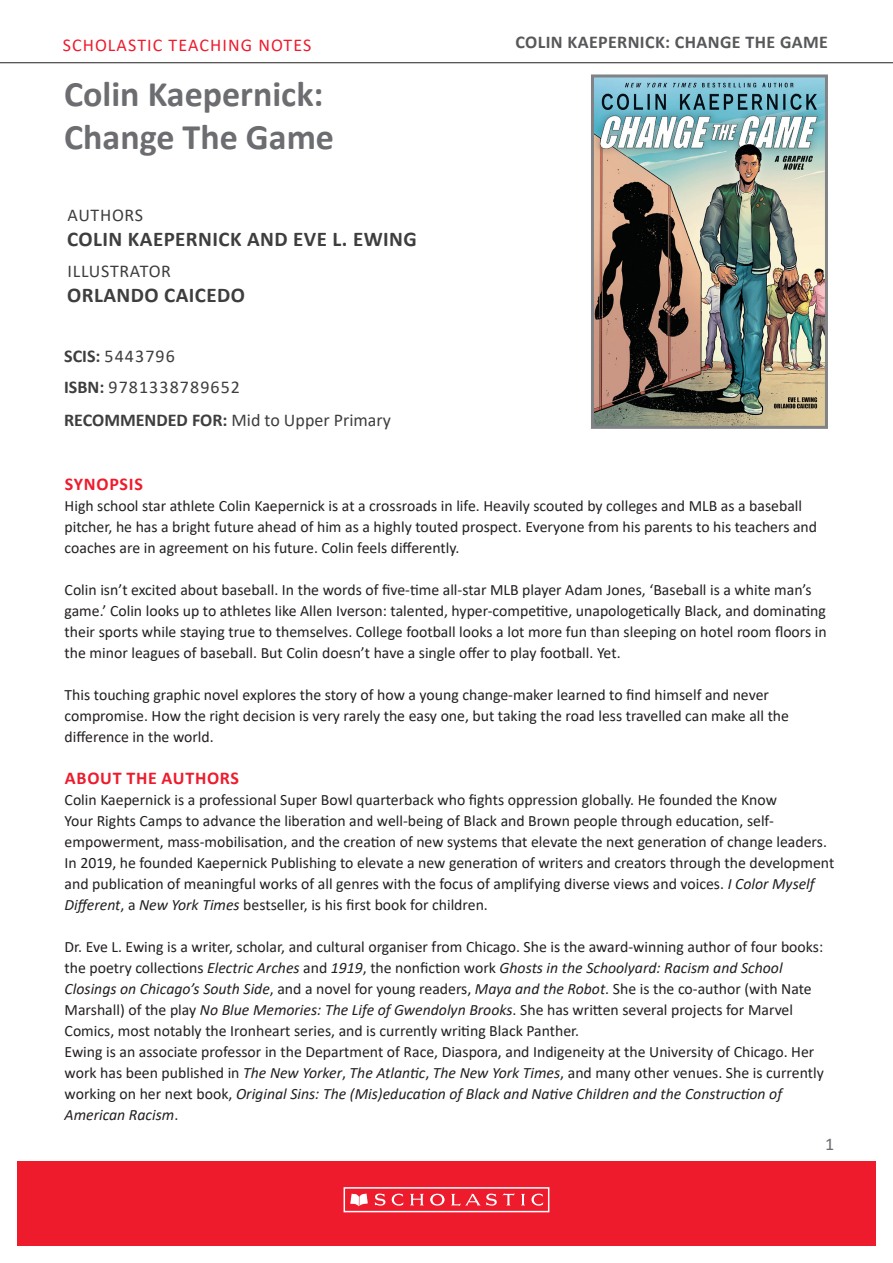
<style>
.page{position:relative;width:893px;height:1263px;background:#fff}
.page>*{position:absolute;margin:0;border:0;box-sizing:border-box;transform-origin:0 0}
.t1{font:700 36px "Calibri";color:#6c6d70}
.t2{font:700 21px "Calibri";letter-spacing:.02em;color:#3e3e3f}
.t3{font:18px "Calibri";color:#3e3e3f}
.t4{font:18px "Calibri";letter-spacing:.06em;color:#3e3e3f}
.t5{font:700 18px "Calibri";letter-spacing:.02em;color:#57585a}
.t6{font:18px "Calibri";letter-spacing:.06em;color:#ee1b2d}
.SUB_HEAD_1{font:700 18px "Calibri";letter-spacing:.04em;color:#ee1b2d}
.t7{font:18px "Calibri";letter-spacing:.04em;color:#3e3e3f}
.t8{font:18px "Calibri";color:#6c6d70}
.Body_Copy__no_space{font:15.75px/21px "Calibri";color:#231f20}
.s1{font-weight:700}
.s2{font-style:italic}
</style>
<div class="page">
<hr style="left:0;top:62px;width:893px;height:1px;background:#231f20">
<div style="left:17px;top:1161px;width:859px;height:85px;background:#ee1b2d"></div>
<div style="left:344px;top:1187px;width:205px;height:25px;border:2px solid #fff"></div>
<svg style="left:350px;top:1193px;width:18px;height:13px"></svg>
<svg style="left:375px;top:1193px;width:28px;height:13px"></svg>
<svg style="left:410px;top:1194px;width:14px;height:11px"></svg>
<svg style="left:521px;top:1194px;width:4px;height:11px"></svg>
<svg style="left:531px;top:1193px;width:12px;height:13px"></svg>
<svg style="left:430px;top:1194px;width:15px;height:11px"></svg>
<svg style="left:451px;top:1193px;width:64px;height:13px"></svg>
<img style="left:595px;top:78px;width:229px;height:347px">
<div style="left:591px;top:74px;width:237px;height:355px;border:3px solid #808285"></div>
<p class="t6" style="left:63px;top:32px;width:250px">SCHOLASTIC TEACHING NOTES</p>
<p class="t5" style="left:515px;top:30px;width:314px">COLIN KAEPERNICK: CHANGE THE GAME</p>
<p class="t1" style="left:64px;top:69px;width:261px">Colin Kaepernick:</p>
<p class="t1" style="left:64px;top:112px;width:271px">Change The Game</p>
<p class="t7" style="left:68px;top:202px;width:77px">AUTHORS</p>
<p class="t2" style="left:67px;top:224px;width:351px">COLIN KAEPERNICK AND EVE L. EWING</p>
<p class="t7" style="left:68px;top:258px;width:105px">ILLUSTRATOR</p>
<p class="t2" style="left:67px;top:280px;width:179px">ORLANDO CAICEDO</p>
<p class="t4" style="left:64px;top:344px;width:112px"><span class="s1">SCIS:</span> 5443796</p>
<p class="t4" style="left:64px;top:374px;width:177px"><span class="s1">ISBN:</span> 9781338789652</p>
<p class="t3" style="left:64px;top:407px;width:328px"><span class="s1">RECOMMENDED FOR:</span> Mid to Upper Primary</p>
<p class="SUB_HEAD_1" style="left:65px;top:471px;width:79px">SYNOPSIS</p>
<p class="Body_Copy__no_space" style="left:65px;top:495px;width:754px">High school star athlete Colin Kaepernick is at a crossroads in life. Heavily scouted by colleges and MLB as a baseball pitcher, he has a bright future ahead of him as a highly touted prospect. Everyone from his parents to his teachers and coaches are in agreement on his future. Colin feels differently.</p>
<p class="Body_Copy__no_space" style="left:65px;top:579px;width:764px">Colin isn’t excited about baseball. In the words of five-time all-star MLB player Adam Jones, ‘Baseball is a white man’s game.’ Colin looks up to athletes like Allen Iverson: talented, hyper-competitive, unapologetically Black, and dominating their sports while staying true to themselves. College football looks a lot more fun than sleeping on hotel room floors in the minor leagues of baseball. But Colin doesn’t have a single offer to play football. Yet.</p>
<p class="Body_Copy__no_space" style="left:65px;top:684px;width:726px">This touching graphic novel explores the story of how a young change-maker learned to find himself and never compromise. How the right decision is very rarely the easy one, but taking the road less travelled can make all the difference in the world.</p>
<p class="SUB_HEAD_1" style="left:65px;top:765px;width:176px">ABOUT THE AUTHORS</p>
<p class="Body_Copy__no_space" style="left:65px;top:789px;width:771px">Colin Kaepernick is a professional Super Bowl quarterback who fights oppression globally. He founded the Know<br>Your Rights Camps to advance the liberation and well-being of Black and Brown people through education, self&shy;empowerment, mass-mobilisation, and the creation of new systems that elevate the next generation of change leaders.<br>In 2019, he founded Kaepernick Publishing to elevate a new generation of writers and creators through the development and publication of meaningful works of all genres with the focus of amplifying diverse views and voices. <span class="s2">I Color Myself Different</span>, a <span class="s2">New York Times</span> bestseller, is his first book for children.</p>
<p class="Body_Copy__no_space" style="left:65px;top:936px;width:760px">Dr. Eve L. Ewing is a writer, scholar, and cultural organiser from Chicago. She is the award-winning author of four books: the poetry collections <span class="s2">Electric Arches</span> and <span class="s2">1919</span>, the nonfiction work <span class="s2">Ghosts in the Schoolyard: Racism and School Closings on Chicago’s South Side</span>, and a novel for young readers, <span class="s2">Maya and the Robot</span>. She is the co-author (with Nate Marshall) of the play <span class="s2">No Blue Memories: The Life of Gwendolyn Brooks</span>. She has written several projects for Marvel Comics, most notably the Ironheart series, and is currently writing Black Panther.</p>
<p class="Body_Copy__no_space" style="left:65px;top:1041px;width:761px">Ewing is an associate professor in the Department of Race, Diaspora, and Indigeneity at the University of Chicago. Her work has been published in <span class="s2">The New Yorker</span>, <span class="s2">The Atlantic</span>, <span class="s2">The New York Times</span>, and many other venues. She is currently working on her next book, <span class="s2">Original Sins: The (Mis)education of Black and Native Children and the Construction of American Racism</span>.</p>
<p class="t8" style="left:825px;top:1131px;width:11px">1</p>
</div>
